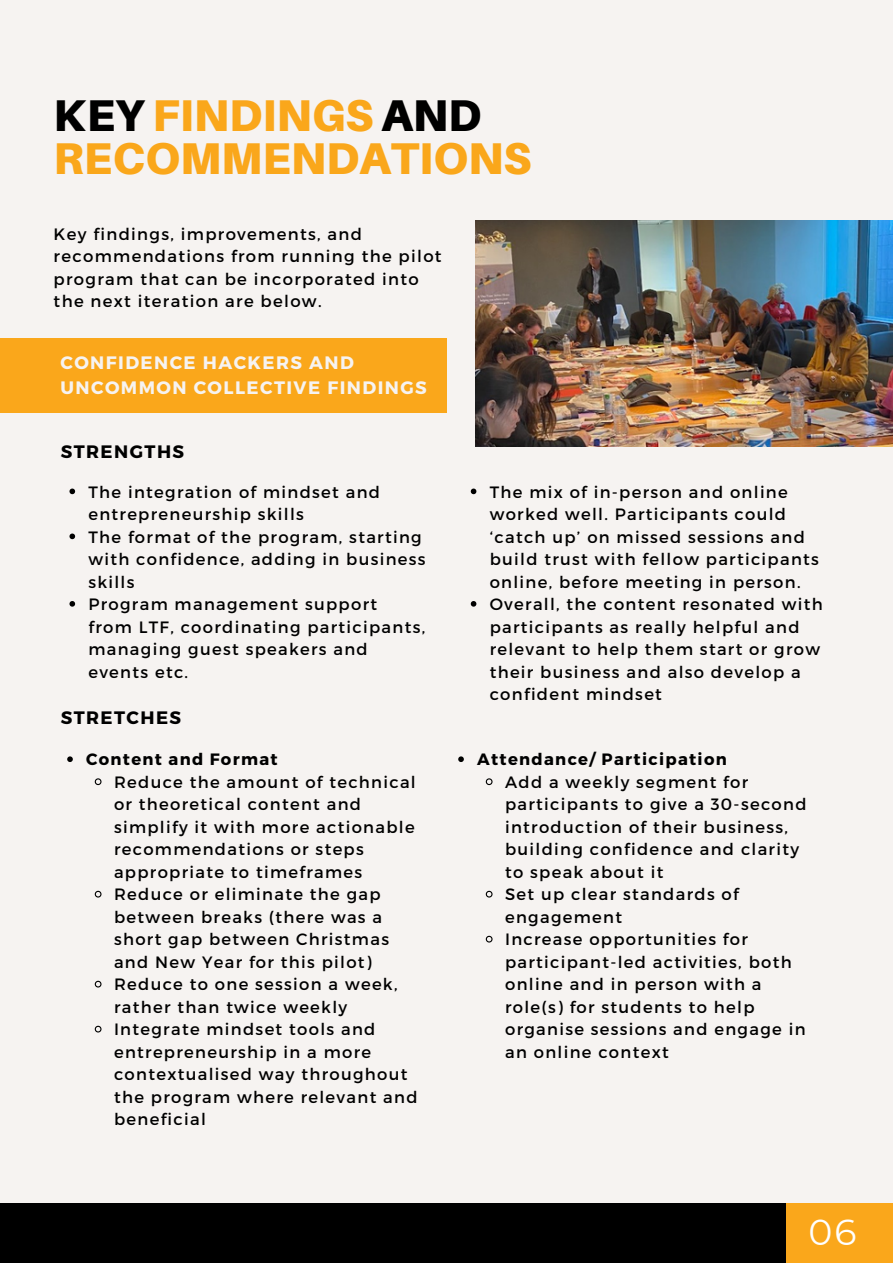
<style>
.page{position:relative;width:893px;height:1264px;background:#fff}
.page>*{position:absolute;margin:0;border:0;box-sizing:border-box;transform-origin:0 0}
.t1{font:900 44.55px/42.8px "Aileron";color:#faa71b}
.t2{font:36.15px "Montserrat";color:#fff}
.t3{font:700 18px/24.8px "Montserrat";letter-spacing:.08em;color:#f6f3f1}
.t4{font:700 18px "Montserrat";letter-spacing:.08em;color:#000}
.t5{font:16.5px/22.5px "Montserrat";letter-spacing:.08em;color:#000}
.t6{font:16.35px/22.5px "Montserrat";letter-spacing:.08em;color:#000}
.t7{font:700 16.35px "Montserrat";letter-spacing:.08em;color:#000}
.s1{color:#000}
</style>
<div class="page">
<div style="left:0;top:0;width:892px;height:1262px;background:#f6f3f1"></div>
<div style="left:0;top:338px;width:446px;height:75px;background:#faa71b"></div>
<svg style="left:69px;top:488px;width:6px;height:6px"></svg>
<svg style="left:69px;top:533px;width:6px;height:6px"></svg>
<svg style="left:69px;top:601px;width:6px;height:5px"></svg>
<svg style="left:67px;top:756px;width:6px;height:6px"></svg>
<svg style="left:94px;top:778px;width:8px;height:8px"></svg>
<svg style="left:94px;top:890px;width:8px;height:8px"></svg>
<svg style="left:94px;top:980px;width:8px;height:8px"></svg>
<svg style="left:94px;top:1025px;width:8px;height:8px"></svg>
<svg style="left:458px;top:756px;width:6px;height:6px"></svg>
<svg style="left:485px;top:778px;width:8px;height:8px"></svg>
<svg style="left:485px;top:890px;width:8px;height:8px"></svg>
<svg style="left:485px;top:935px;width:8px;height:8px"></svg>
<svg style="left:470px;top:488px;width:6px;height:6px"></svg>
<svg style="left:470px;top:601px;width:6px;height:5px"></svg>
<img style="left:476px;top:220px;width:416px;height:226px">
<div style="left:748px;top:1203px;width:144px;height:59px;background:#faa71b"></div>
<div style="left:0;top:1203px;width:785px;height:59px;background:#000"></div>
<h1 class="t1" style="left:54px;top:93px;width:479px"><span class="s1">KEY</span> FINDINGS <span class="s1">AND<br></span>RECOMMENDATIONS</h1>
<p class="t5" style="left:54px;top:222px;width:389px">Key findings, improvements, and recommendations from running the pilot program that can be incorporated into the next iteration are below.</p>
<p class="t3" style="left:60px;top:350px;width:368px">CONFIDENCE HACKERS AND<br>UNCOMMON COLLECTIVE FINDINGS</p>
<p class="t4" style="left:61px;top:440px;width:125px">STRENGTHS</p>
<p class="t6" style="left:88px;top:479px;width:339px">The integration of mindset and entrepreneurship skills<br>The format of the program, starting with confidence, adding in business skills<br>Program management support<br>from LTF, coordinating participants, managing guest speakers and events etc.</p>
<p class="t4" style="left:61px;top:705px;width:122px">STRETCHES</p>
<p class="t7" style="left:86px;top:749px;width:193px">Content and Format</p>
<p class="t6" style="left:114px;top:770px;width:305px">Reduce the amount of technical or theoretical content and simplify it with more actionable recommendations or steps appropriate to timeframes<br>Reduce or eliminate the gap between breaks (there was a short gap between Christmas and New Year for this pilot)<br>Reduce to one session a week, rather than twice weekly<br>Integrate mindset tools and entrepreneurship in a more contextualised way throughout the program where relevant and beneficial</p>
<p class="t6" style="left:489px;top:479px;width:334px">The mix of in-person and online worked well. Participants could ‘catch up’ on missed sessions and build trust with fellow participants online, before meeting in person.<br>Overall, the content resonated with participants as really helpful and relevant to help them start or grow their business and also develop a confident mindset</p>
<p class="t7" style="left:477px;top:749px;width:251px">Attendance/ Participation</p>
<p class="t6" style="left:505px;top:770px;width:303px">Add a weekly segment for participants to give a 30-second introduction of their business, building confidence and clarity to speak about it<br>Set up clear standards of engagement<br>Increase opportunities for participant-led activities, both online and in person with a role(s) for students to help organise sessions and engage in an online context</p>
<h2 class="t2" style="left:808px;top:1209px;width:50px">06</h2>
</div>
